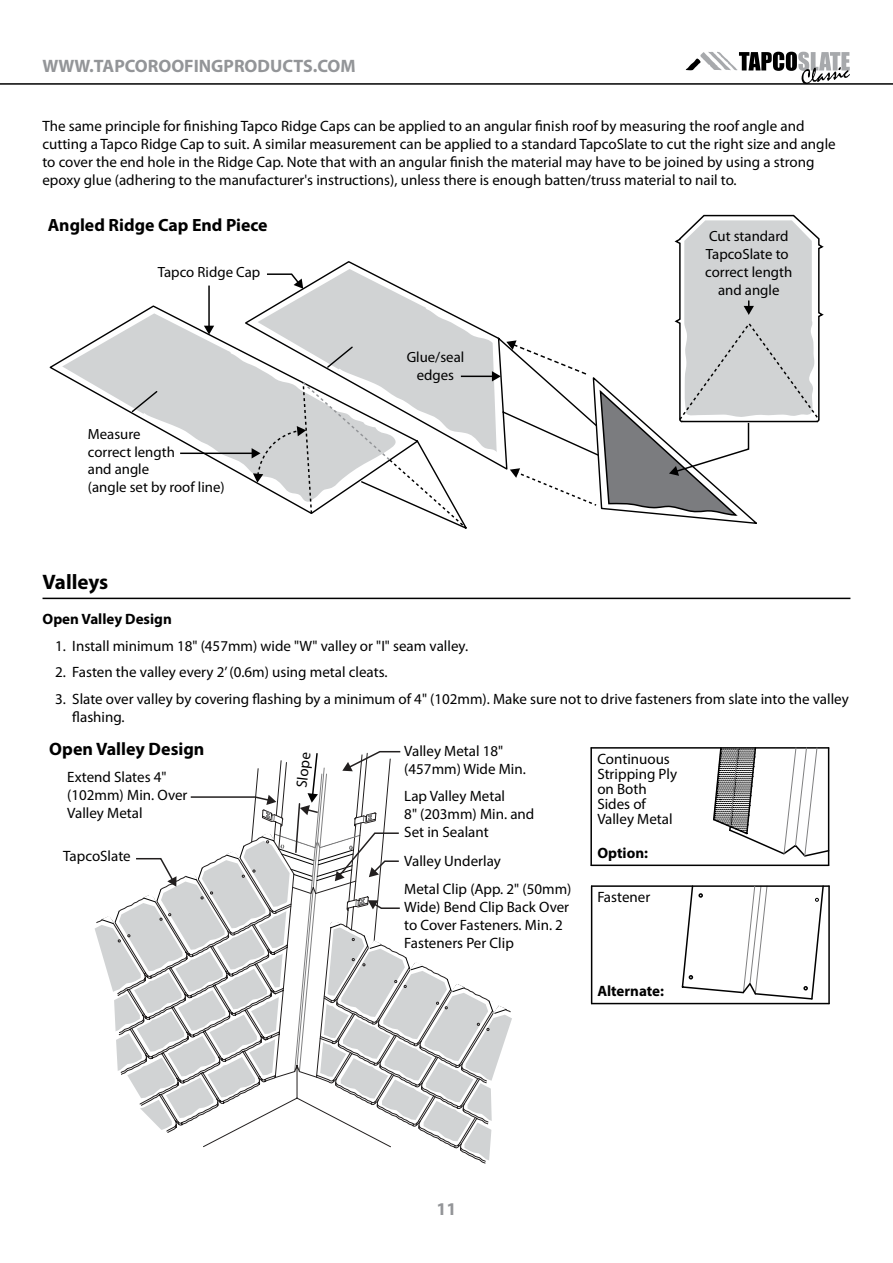
<style>
.page{position:relative;width:893px;height:1263px;background:#fff}
.page>*{position:absolute;margin:0;border:0;box-sizing:border-box;transform-origin:0 0}
.t1{font:700 21px "Myriad Pro";letter-spacing:-.005em;color:#000}
.t2{font:700 18px "Myriad Pro";color:#939598}
.t3{font:700 18px "Myriad Pro";color:#000}
.t4{font:700 17.7px "Myriad Pro";color:#000}
.t5{font:15px/18px "Myriad Pro";color:#000}
.t6{font:700 15px "Myriad Pro";color:#000}
.t7{font:14.85px/17.7px "Myriad Pro";color:#000;text-align:center}
</style>
<div class="page">
<hr style="left:0;top:83px;width:893px;height:2px;background:#000">
<svg style="left:686px;top:51px;width:164px;height:33px"></svg>
<hr style="left:43px;top:598px;width:807px;height:1px;background:#000">
<hr style="left:591px;top:747px;width:238px;height:2px;background:#000">
<hr style="left:591px;top:864px;width:238px;height:2px;background:#000">
<hr style="left:590px;top:748px;width:2px;height:117px;background:#000">
<svg style="left:712px;top:747px;width:118px;height:110px"></svg>
<hr style="left:828px;top:748px;width:1px;height:117px;background:#000">
<hr style="left:592px;top:885px;width:237px;height:2px;background:#000">
<hr style="left:592px;top:1003px;width:237px;height:1px;background:#000">
<hr style="left:591px;top:886px;width:1px;height:117px;background:#000">
<hr style="left:828px;top:886px;width:2px;height:117px;background:#000">
<svg style="left:681px;top:885px;width:144px;height:115px"></svg>
<svg style="left:95px;top:750px;width:417px;height:414px"></svg>
<svg style="left:62px;top:313px;width:181px;height:163px"></svg>
<svg style="left:130px;top:390px;width:29px;height:23px"></svg>
<svg style="left:243px;top:318px;width:9px;height:163px"></svg>
<hr style="left:208px;top:286px;width:2px;height:41px;background:#000">
<svg style="left:204px;top:326px;width:10px;height:9px"></svg>
<hr style="left:180px;top:453px;width:73px;height:1px;background:#000">
<svg style="left:252px;top:214px;width:572px;height:315px"></svg>
<p class="t2" style="left:42px;top:56px;width:315px">WWW.TAPCOROOFINGPRODUCTS.COM</p>
<p class="t5" style="left:42px;top:118px;width:795px">The same principle for finishing Tapco Ridge Caps can be applied to an angular finish roof by measuring the roof angle and cutting a Tapco Ridge Cap to suit. A similar measurement can be applied to a standard TapcoSlate to cut the right size and angle to cover the end hole in the Ridge Cap. Note that with an angular finish the material may have to be joined by using a strong epoxy glue (adhering to the manufacturer's instructions), unless there is enough batten/truss material to nail to.</p>
<p class="t4" style="left:48px;top:215px;width:221px">Angled Ridge Cap End Piece</p>
<p class="t7" style="left:705px;top:228px;width:89px">Cut standard<br>TapcoSlate to correct length and angle</p>
<p class="t7" style="left:158px;top:263px;width:104px">Tapco Ridge Cap</p>
<p class="t7" style="left:88px;top:425px;width:138px;text-align:left">Measure<br>correct length<br>and angle<br>(angle set by roof line)</p>
<p class="t7" style="left:407px;top:349px;width:59px">Glue/seal edges</p>
<h1 class="t1" style="left:43px;top:570px;width:67px">Valleys</h1>
<p class="t6" style="left:43px;top:611px;width:131px">Open Valley Design</p>
<p class="t5" style="left:55px;top:637px;width:414px">1. Install minimum 18" (457mm) wide "W" valley or "I" seam valley.</p>
<p class="t5" style="left:55px;top:663px;width:334px">2. Fasten the valley every 2’ (0.6m) using metal cleats.</p>
<p class="t5" style="left:72px;top:690px;width:778px;text-indent:-17px">3. Slate over valley by covering flashing by a minimum of 4" (102mm). Make sure not to drive fasteners from slate into the valley flashing.</p>
<p class="t3" style="left:49px;top:737px;width:157px">Open Valley Design</p>
<p class="t5" style="left:67px;top:768px;width:122px">Extend Slates 4" (102mm) Min. Over<br>Valley Metal</p>
<p class="t5" style="left:404px;top:742px;width:123px">Valley Metal 18" (457mm) Wide Min.</p>
<p class="t5" style="left:404px;top:787px;width:132px">Lap Valley Metal<br>8" (203mm) Min. and<br>Set in Sealant</p>
<p class="t5" style="left:404px;top:846px;width:169px;line-height:28.5px">Valley Underlay<br>Metal Clip (App. 2" (50mm)</p>
<p class="t5" style="left:404px;top:898px;width:166px">Wide) Bend Clip Back Over to Cover Fasteners. Min. 2<br>Fasteners Per Clip</p>
<p class="t5" style="left:292px;top:786px;width:37px;rotate:-84deg">Slope</p>
<p class="t5" style="left:597px;top:751px;width:81px;line-height:15px">Continuous<br>Stripping Ply on Both<br>Sides of<br>Valley Metal</p>
<p class="t6" style="left:597px;top:843px;width:52px">Option:</p>
<p class="t5" style="left:597px;top:887px;width:54px">Fastener</p>
<p class="t5" style="left:63px;top:847px;width:69px">TapcoSlate</p>
<p class="t2" style="left:436px;top:1199px;width:21px">11</p>
<p class="t6" style="left:597px;top:981px;width:68px">Alternate:</p>
</div>
